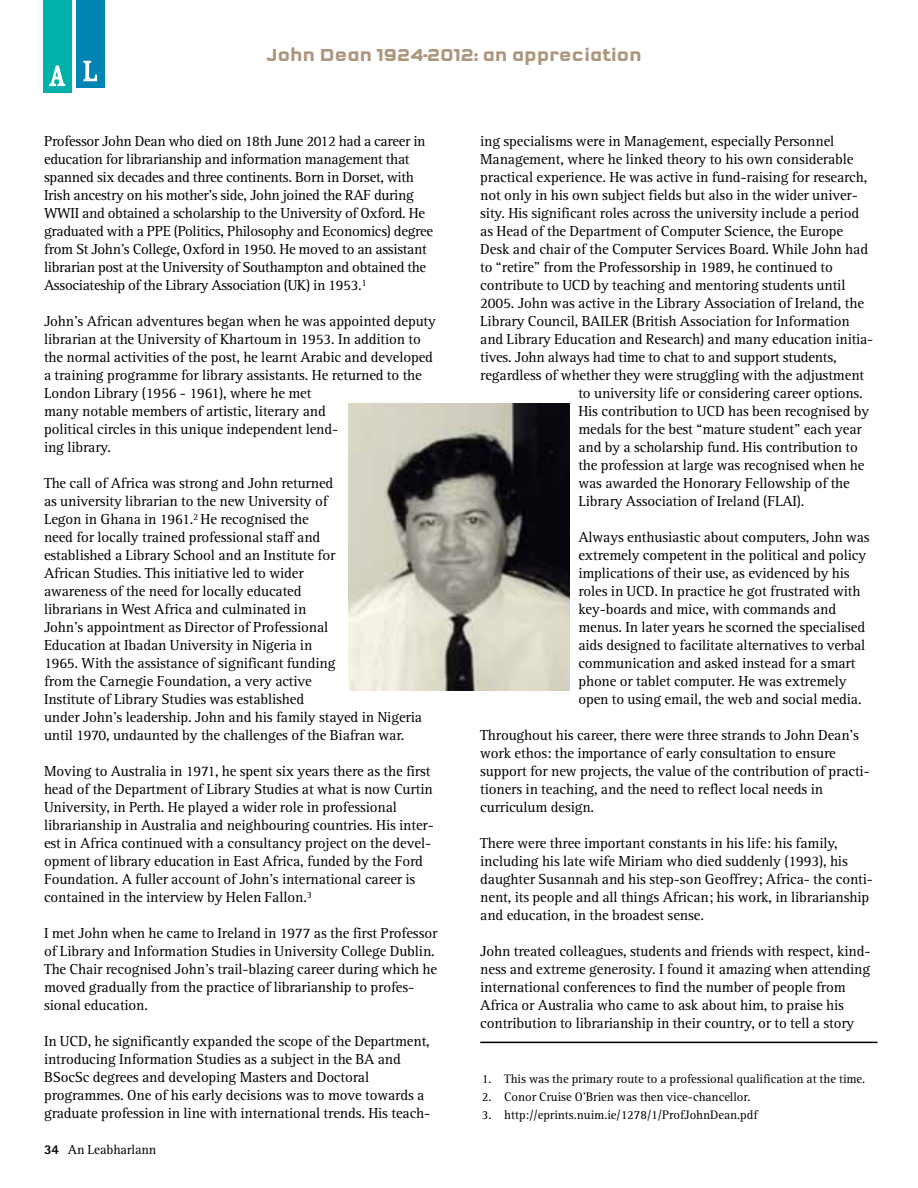
<style>
.page{position:relative;width:918px;height:1188px;background:#fff}
.page>*{position:absolute;margin:0;border:0;box-sizing:border-box;transform-origin:0 0}
.t1{font:700 18px "Q Type Square";letter-spacing:-.025em;color:#ad967e}
.t2{font:15px/18px "Rotis Serif";letter-spacing:-.01em;color:#000}
.t3{font:13.5px "Rotis Serif";letter-spacing:-.01em;color:#000}
.t4{font:12.75px "Rotis Serif";letter-spacing:-.005em;color:#000}
.s1{font-family:"Rotis Sans Serif";font-weight:800}
</style>
<div class="page">
<div style="left:43px;top:0;width:28px;height:93px;background:#00b0ab"></div>
<svg style="left:49px;top:66px;width:16px;height:20px"></svg>
<div style="left:76px;top:0;width:28px;height:88px;background:#0084b4"></div>
<svg style="left:83px;top:61px;width:14px;height:20px"></svg>
<img style="left:349px;top:404px;width:220px;height:286px">
<hr style="left:480px;top:1042px;width:398px;height:1px;background:#000">
<p class="t1" style="left:266px;top:47px;width:378px">John Dean 1924-2012: an appreciation</p>
<p class="t2" style="left:44px;top:133px;width:391px">Professor John Dean who died on 18th June 2012 had a career in education for librarianship and information management that spanned six decades and three continents. Born in Dorset, with Irish ancestry on his mother’s side, John joined the RAF during WWII and obtained a scholarship to the University of Oxford. He graduated with a PPE (Politics, Philosophy and Economics) degree from St John’s College, Oxford in 1950. He moved to an assistant librarian post at the University of Southampton and obtained the Associateship of the Library Association (UK) in 1953.<sup>1</sup></p>
<p class="t2" style="left:44px;top:313px;width:393px">John’s African adventures began when he was appointed deputy librarian at the University of Khartoum in 1953. In addition to the normal activities of the post, he learnt Arabic and developed a training programme for library assistants. He returned to the London Library (1956 - 1961), where he met<br>many notable members of artistic, literary and<br>political circles in this unique independent lend-<br>ing library.</p>
<p class="t2" style="left:44px;top:475px;width:379px">The call of Africa was strong and John returned<br>as university librarian to the new University of<br>Legon in Ghana in 1961.<sup>2</sup> He recognised the<br>need for locally trained professional staff and<br>established a Library School and an Institute for<br>African Studies. This initiative led to wider<br>awareness of the need for locally educated<br>librarians in West Africa and culminated in<br>John’s appointment as Director of Professional<br>Education at Ibadan University in Nigeria in<br>1965. With the assistance of significant funding<br>from the Carnegie Foundation, a very active<br>Institute of Library Studies was established<br>under John’s leadership. John and his family stayed in Nigeria until 1970, undaunted by the challenges of the Biafran war.</p>
<p class="t2" style="left:44px;top:763px;width:391px">Moving to Australia in 1971, he spent six years there as the first head of the Department of Library Studies at what is now Curtin University, in Perth. He played a wider role in professional librarianship in Australia and neighbouring countries. His inter&shy;est in Africa continued with a consultancy project on the devel&shy;opment of library education in East Africa, funded by the Ford Foundation. A fuller account of John’s international career is contained in the interview by Helen Fallon.<sup>3</sup></p>
<p class="t2" style="left:44px;top:925px;width:395px">I met John when he came to Ireland in 1977 as the first Professor of Library and Information Studies in University College Dublin.<br>The Chair recognised John’s trail-blazing career during which he moved gradually from the practice of librarianship to profes&shy;sional education.</p>
<p class="t2" style="left:44px;top:1033px;width:388px">In UCD, he significantly expanded the scope of the Department, introducing Information Studies as a subject in the BA and BSocSc degrees and developing Masters and Doctoral programmes. One of his early decisions was to move towards a graduate profession in line with international trends. His teach-</p>
<p class="t3" style="left:44px;top:1145px;width:114px"><span class="s1">34</span> An Leabharlann</p>
<p class="t2" style="left:480px;top:133px;width:356px">ing specialisms were in Management, especially Personnel</p>
<p class="t2" style="left:480px;top:151px;width:375px">Management, where he linked theory to his own considerable</p>
<p class="t2" style="left:480px;top:169px;width:389px">practical experience. He was active in fund-raising for research,</p>
<p class="t2" style="left:480px;top:187px;width:379px">not only in his own subject fields but also in the wider univer-</p>
<p class="t2" style="left:480px;top:205px;width:380px">sity. His significant roles across the university include a period</p>
<p class="t2" style="left:480px;top:223px;width:364px">as Head of the Department of Computer Science, the Europe</p>
<p class="t2" style="left:480px;top:241px;width:389px">Desk and chair of the Computer Services Board. While John had</p>
<p class="t2" style="left:480px;top:259px;width:354px">to “retire” from the Professorship in 1989, he continued to</p>
<p class="t2" style="left:480px;top:277px;width:367px">contribute to UCD by teaching and mentoring students until</p>
<p class="t2" style="left:480px;top:295px;width:385px">2005. John was active in the Library Association of Ireland, the</p>
<p class="t2" style="left:480px;top:313px;width:371px">Library Council, BAILER (British Association for Information</p>
<p class="t2" style="left:480px;top:331px;width:395px">and Library Education and Research) and many education initia-</p>
<p class="t2" style="left:480px;top:349px;width:358px">tives. John always had time to chat to and support students,</p>
<p class="t2" style="left:480px;top:367px;width:386px">regardless of whether they were struggling with the adjustment</p>
<p class="t2" style="left:578px;top:385px;width:286px">to university life or considering career options.</p>
<p class="t2" style="left:578px;top:403px;width:292px">His contribution to UCD has been recognised by</p>
<p class="t2" style="left:578px;top:421px;width:285px">medals for the best “mature student” each year</p>
<p class="t2" style="left:578px;top:439px;width:281px">and by a scholarship fund. His contribution to</p>
<p class="t2" style="left:578px;top:457px;width:287px">the profession at large was recognised when he</p>
<p class="t2" style="left:578px;top:475px;width:273px">was awarded the Honorary Fellowship of the</p>
<p class="t2" style="left:578px;top:493px;width:228px">Library Association of Ireland (FLAI).</p>
<p class="t2" style="left:578px;top:529px;width:293px">Always enthusiastic about computers, John was extremely competent in the political and policy implications of their use, as evidenced by his roles in UCD. In practice he got frustrated with key-boards and mice, with commands and menus. In later years he scorned the specialised aids designed to facilitate alternatives to verbal communication and asked instead for a smart phone or tablet computer. He was extremely open to using email, the web and social media.</p>
<p class="t2" style="left:480px;top:727px;width:391px">Throughout his career, there were three strands to John Dean’s work ethos: the importance of early consultation to ensure support for new projects, the value of the contribution of practi&shy;tioners in teaching, and the need to reflect local needs in curriculum design.</p>
<p class="t2" style="left:480px;top:835px;width:394px">There were three important constants in his life: his family, including his late wife Miriam who died suddenly (1993), his daughter Susannah and his step-son Geoffrey; Africa- the conti&shy;nent, its people and all things African; his work, in librarianship and education, in the broadest sense.</p>
<p class="t2" style="left:480px;top:943px;width:392px">John treated colleagues, students and friends with respect, kind&shy;ness and extreme generosity. I found it amazing when attending international conferences to find the number of people from Africa or Australia who came to ask about him, to praise his contribution to librarianship in their country, or to tell a story</p>
<p class="t4" style="left:482px;top:1074px;width:385px">1. This was the primary route to a professional qualification at the time.</p>
<p class="t4" style="left:482px;top:1092px;width:270px">2. Conor Cruise O’Brien was then vice-chancellor.</p>
<p class="t4" style="left:482px;top:1110px;width:277px">3. http://eprints.nuim.ie/1278/1/ProfJohnDean.pdf</p>
</div>
